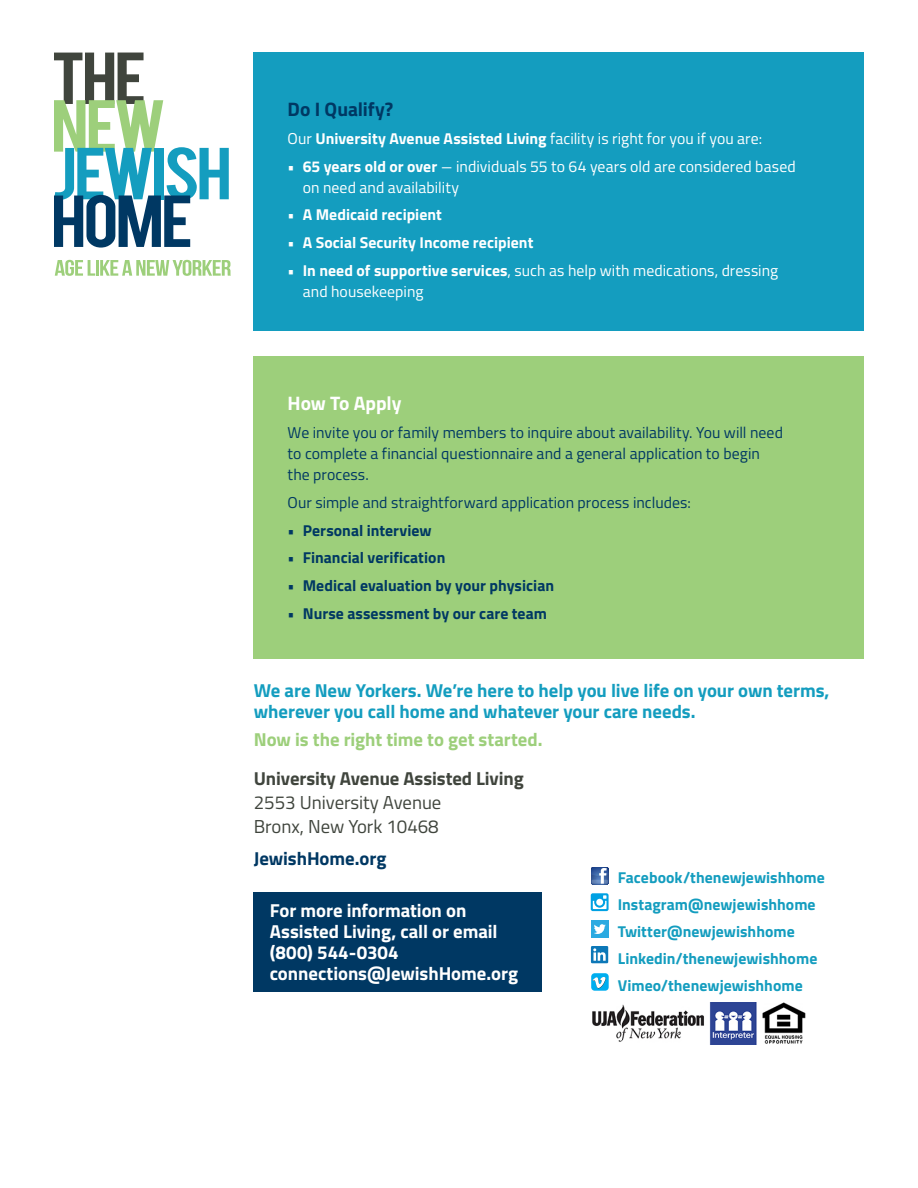
<style>
.page{position:relative;width:918px;height:1188px;background:#fff}
.page>*{position:absolute;margin:0;border:0;box-sizing:border-box;transform-origin:0 0}
.t1{font:700 19.5px "Titillium";letter-spacing:-.005em;color:#003863}
.t2{font:700 19.5px "Titillium";letter-spacing:-.005em;color:#fff}
.t3{font:700 18.75px/21px "Titillium";letter-spacing:-.005em;color:#149dbf}
.t4{font:700 18.75px/21px "Titillium";letter-spacing:-.005em;color:#fff}
.t5{font:18.75px/24px "Titillium";color:#40453d}
.t6{font:700 18.75px "Titillium";letter-spacing:-.005em;color:#9dcf7b}
.t7{font:700 18.75px "Titillium";letter-spacing:-.005em;color:#40453d}
.t8{font:700 18.75px "Titillium";letter-spacing:-.005em;color:#003863}
.t9{font:15.75px/21px "Titillium";letter-spacing:.005em;color:#003863}
.t10{font:15.75px/21px "Titillium";letter-spacing:.005em;color:#fff}
.t11{font:700 15.75px/27px "Titillium";color:#149dbf}
.t12{font:700 15.75px "Titillium";color:#003863}
.t13{font:15.75px/21px "Titillium";letter-spacing:.005em;color:#fff;scale:1.2 1}
.t14{font:700 15.75px "Titillium";color:#fff}
.s1{font-weight:700}
</style>
<div class="page">
<svg style="left:55px;top:260px;width:176px;height:16px"></svg>
<svg style="left:54px;top:53px;width:175px;height:195px"></svg>
<div style="left:254px;top:892px;width:288px;height:100px;background:#003863"></div>
<div style="left:254px;top:53px;width:610px;height:278px;background:#149dbf"></div>
<div style="left:254px;top:356px;width:610px;height:303px;background:#9dcf7b"></div>
<svg style="left:591px;top:867px;width:17px;height:17px"></svg>
<svg style="left:592px;top:880px;width:16px;height:4px"></svg>
<svg style="left:591px;top:893px;width:18px;height:18px"></svg>
<div style="left:591px;top:920px;width:18px;height:18px;background:#2aaae1"></div>
<svg style="left:594px;top:924px;width:12px;height:10px"></svg>
<div style="left:591px;top:946px;width:17px;height:17px;background:#0c77b7"></div>
<svg style="left:593px;top:948px;width:13px;height:13px"></svg>
<div style="left:591px;top:973px;width:18px;height:18px;background:#00aeef;border-radius:3px"></div>
<svg style="left:593px;top:977px;width:13px;height:12px"></svg>
<img style="left:592px;top:1003px;width:214px;height:41px">
<p class="t1" style="left:288px;top:94px;width:107px">Do I Qualify?</p>
<p class="t10" style="left:288px;top:127px;width:476px">Our <span class="s1">University Avenue Assisted Living</span> facility is right for you if you are:</p>
<p class="t13" style="left:303px;top:155px;width:412px;text-indent:-15px"><span class="s1">• 65 years old or over</span> – individuals 55 to 64 years old are considered based on need and availability</p>
<p class="t14" style="left:288px;top:203px;width:156px">• A Medicaid recipient</p>
<p class="t14" style="left:288px;top:230px;width:247px">• A Social Security Income recipient</p>
<p class="t10" style="left:303px;top:259px;width:477px;text-indent:-15px"><span class="s1">• In need of supportive services</span>, such as help with medications, dressing and housekeeping</p>
<p class="t2" style="left:288px;top:389px;width:115px">How To Apply</p>
<p class="t9" style="left:288px;top:421px;width:497px">We invite you or family members to inquire about availability. You will need to complete a financial questionnaire and a general application to begin the process.</p>
<p class="t9" style="left:288px;top:491px;width:405px">Our simple and straightforward application process includes:</p>
<p class="t12" style="left:288px;top:518px;width:146px">• Personal interview</p>
<p class="t12" style="left:288px;top:546px;width:159px">• Financial verification</p>
<p class="t12" style="left:288px;top:574px;width:268px">• Medical evaluation by your physician</p>
<p class="t12" style="left:288px;top:601px;width:261px">• Nurse assessment by our care team</p>
<p class="t3" style="left:254px;top:679px;width:577px">We are New Yorkers. We’re here to help you live life on your own terms, wherever you call home and whatever your care needs.</p>
<p class="t6" style="left:254px;top:725px;width:290px">Now is the right time to get started.</p>
<p class="t7" style="left:254px;top:764px;width:272px">University Avenue Assisted Living</p>
<p class="t5" style="left:254px;top:790px;width:189px">2553 University Avenue<br>Bronx, New York 10468</p>
<p class="t8" style="left:254px;top:844px;width:134px">JewishHome.org</p>
<p class="t4" style="left:270px;top:899px;width:250px">For more information on<br>Assisted Living, call or email (800) 544-0304 connections@JewishHome.org</p>
<p class="t11" style="left:618px;top:863px;width:209px">Facebook/thenewjewishhome<br>Instagram@newjewishhome<br>Twitter@newjewishhome<br>Linkedin/thenewjewishhome<br>Vimeo/thenewjewishhome</p>
</div>
